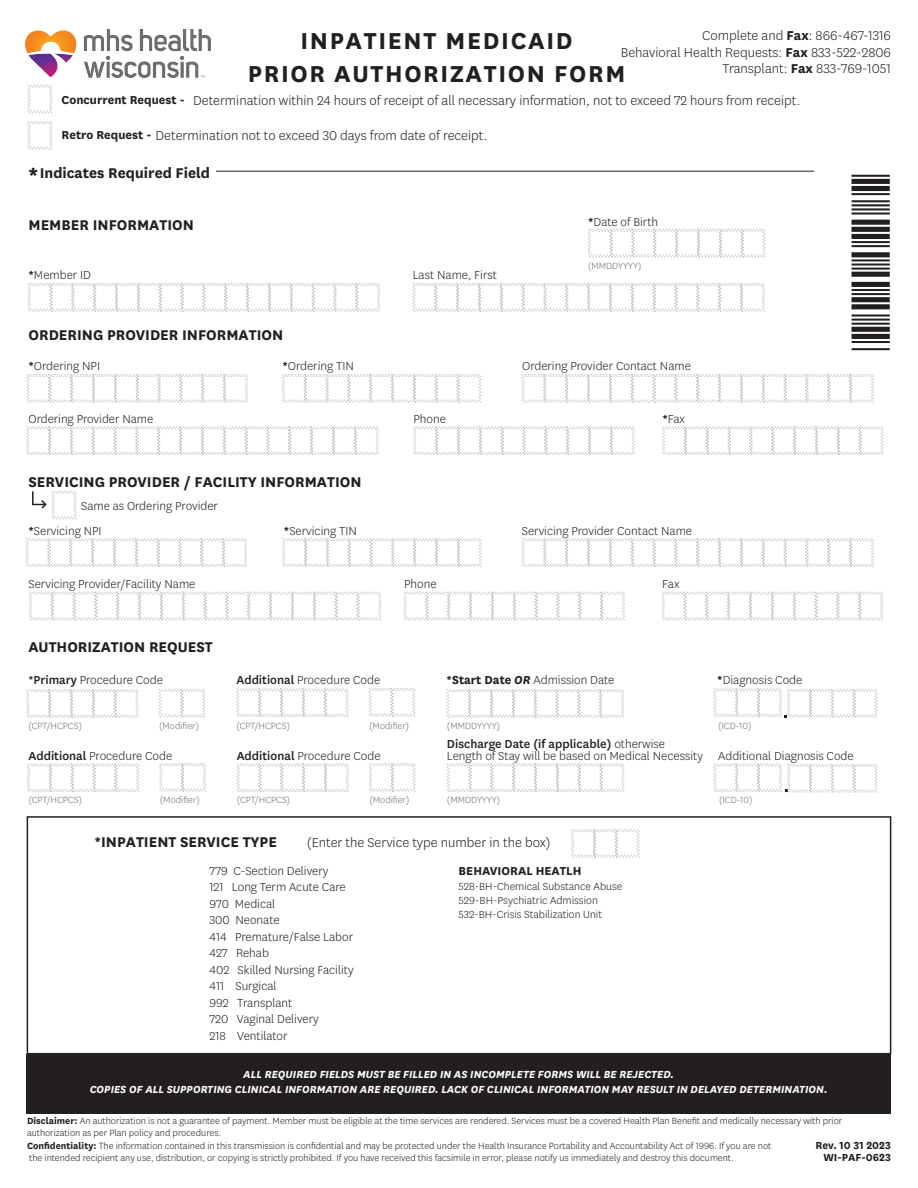
<style>
.page{position:relative;width:918px;height:1188px;background:#fff}
.page>*{position:absolute;margin:0;border:0;box-sizing:border-box;transform-origin:0 0}
.t1{font:700 27px/32.4px "Centene Sans";letter-spacing:.06em;color:#231f20;text-align:center}
.t2{font:700 16.5px "Centene Sans";color:#231f20}
.t3{font:300 15px "Centene Sans";color:#231f20}
.t4{font:300 13.5px/12px "Centene Sans";color:#231f20}
.t5{font:700 13.5px "Centene Sans";color:#231f20}
.t6{font:italic 700 12px "Centene Sans";color:#fff}
.t7{font:300 12px "Centene Sans";color:#231f20}
.t8{font:700 12px "Centene Sans";color:#231f20}
.t9{font:300 10.5px/12px "Centene Sans";color:#231f20}
.t10{font:300 10.5px "Centene Sans";color:#717074}
.s1{font-weight:700}
.s2{font-weight:700;font-size:13.5px}
.s3{font-size:27px}
.s4{font-weight:500}
.s5{font-weight:700;font-style:italic}
</style>
<div class="page">
<img style="left:25px;top:29px;width:186px;height:49px">
<svg style="left:27px;top:121px;width:25px;height:29px"></svg>
<svg style="left:27px;top:84px;width:25px;height:30px"></svg>
<div style="left:27px;top:816px;width:864px;height:238px;border:2px solid #231f20"></div>
<svg style="left:158px;top:689px;width:47px;height:29px"></svg>
<svg style="left:26px;top:689px;width:113px;height:29px"></svg>
<svg style="left:159px;top:763px;width:47px;height:29px"></svg>
<svg style="left:27px;top:763px;width:112px;height:29px"></svg>
<svg style="left:369px;top:688px;width:46px;height:29px"></svg>
<svg style="left:236px;top:688px;width:113px;height:29px"></svg>
<svg style="left:369px;top:763px;width:47px;height:29px"></svg>
<svg style="left:237px;top:763px;width:112px;height:29px"></svg>
<svg style="left:447px;top:763px;width:178px;height:29px"></svg>
<svg style="left:446px;top:689px;width:178px;height:29px"></svg>
<svg style="left:571px;top:829px;width:69px;height:29px"></svg>
<svg style="left:713px;top:688px;width:165px;height:30px"></svg>
<svg style="left:713px;top:763px;width:165px;height:30px"></svg>
<hr style="left:216px;top:171px;width:598px;height:1px;background:#231f20">
<div style="left:26px;top:1054px;width:865px;height:60px;background:#231f20"></div>
<svg style="left:403px;top:591px;width:222px;height:30px"></svg>
<svg style="left:662px;top:591px;width:221px;height:30px"></svg>
<svg style="left:25px;top:538px;width:222px;height:29px"></svg>
<svg style="left:282px;top:538px;width:200px;height:29px"></svg>
<svg style="left:521px;top:538px;width:353px;height:29px"></svg>
<svg style="left:26px;top:374px;width:222px;height:29px"></svg>
<svg style="left:282px;top:374px;width:200px;height:29px"></svg>
<svg style="left:413px;top:426px;width:222px;height:29px"></svg>
<svg style="left:26px;top:426px;width:353px;height:29px"></svg>
<svg style="left:662px;top:426px;width:222px;height:29px"></svg>
<svg style="left:412px;top:283px;width:353px;height:29px"></svg>
<svg style="left:28px;top:283px;width:352px;height:29px"></svg>
<svg style="left:588px;top:229px;width:178px;height:29px"></svg>
<svg style="left:32px;top:491px;width:45px;height:29px"></svg>
<svg style="left:521px;top:374px;width:353px;height:29px"></svg>
<svg style="left:29px;top:591px;width:353px;height:30px"></svg>
<h1 class="t1" style="left:248px;top:23px;width:379px">INPATIENT MEDICAID<br>PRIOR AUTHORIZATION FORM</h1>
<p class="t3" style="left:702px;top:26px;width:190px">Complete and <span class="s1">Fax</span>: 866-467-1316</p>
<p class="t3" style="left:621px;top:43px;width:272px">Behavioral Health Requests: <span class="s1">Fax</span> 833-522-2806</p>
<p class="t3" style="left:722px;top:59px;width:170px">Transplant: <span class="s1">Fax</span> 833-769-1051</p>
<p class="t3" style="left:62px;top:91px;width:740px"><span class="s2">Concurrent Request -</span> Determination within 24 hours of receipt of all necessary information, not to exceed 72 hours from receipt.</p>
<p class="t3" style="left:62px;top:126px;width:427px"><span class="s2">Retro Request -</span> Determination not to exceed 30 days from date of receipt.</p>
<p class="t2" style="left:28px;top:161px;width:184px"><span class="s3">*</span>Indicates Required Field</p>
<h2 class="t2" style="left:29px;top:214px;width:167px">MEMBER INFORMATION</h2>
<p class="t4" style="left:588px;top:216px;width:72px"><span class="s1">*</span>Date of Birth</p>
<p class="t4" style="left:28px;top:269px;width:64px"><span class="s1">*</span>Member ID</p>
<p class="t4" style="left:413px;top:269px;width:86px">Last Name, First</p>
<p class="t10" style="left:588px;top:259px;width:55px">(MMDDYYYY)</p>
<h2 class="t2" style="left:28px;top:323px;width:256px">ORDERING PROVIDER INFORMATION</h2>
<p class="t4" style="left:28px;top:360px;width:73px"><span class="s1">*</span>Ordering NPI</p>
<p class="t4" style="left:282px;top:360px;width:73px"><span class="s1">*</span>Ordering TIN</p>
<p class="t4" style="left:522px;top:360px;width:170px">Ordering Provider Contact Name</p>
<p class="t4" style="left:28px;top:413px;width:126px">Ordering Provider Name</p>
<p class="t4" style="left:414px;top:413px;width:34px">Phone</p>
<p class="t4" style="left:662px;top:413px;width:24px"><span class="s1">*</span>Fax</p>
<h2 class="t2" style="left:28px;top:470px;width:335px">SERVICING PROVIDER / FACILITY INFORMATION</h2>
<p class="t4" style="left:81px;top:500px;width:138px">Same as Ordering Provider</p>
<p class="t4" style="left:28px;top:524px;width:75px"><span class="s1">*</span>Servicing NPI</p>
<p class="t4" style="left:284px;top:524px;width:75px"><span class="s1">*</span>Servicing TIN</p>
<p class="t4" style="left:522px;top:524px;width:172px">Servicing Provider Contact Name</p>
<p class="t4" style="left:28px;top:578px;width:168px">Servicing Provider/Facility Name</p>
<p class="t4" style="left:404px;top:578px;width:34px">Phone</p>
<p class="t4" style="left:662px;top:578px;width:19px">Fax</p>
<h2 class="t2" style="left:28px;top:636px;width:186px">AUTHORIZATION REQUEST</h2>
<p class="t4" style="left:28px;top:674px;width:136px"><span class="s4">*Primary</span> Procedure Code</p>
<p class="t4" style="left:236px;top:674px;width:145px"><span class="s4">Additional</span> Procedure Code</p>
<p class="t4" style="left:447px;top:674px;width:169px"><span class="s1">*Start Date</span> <span class="s5">OR</span> Admission Date</p>
<p class="t4" style="left:717px;top:674px;width:87px"><span class="s1">*</span>Diagnosis Code</p>
<p class="t10" style="left:28px;top:719px;width:55px">(CPT/HCPCS)</p>
<p class="t10" style="left:159px;top:719px;width:41px">(Modifier)</p>
<p class="t10" style="left:236px;top:719px;width:55px">(CPT/HCPCS)</p>
<p class="t10" style="left:369px;top:719px;width:41px">(Modifier)</p>
<p class="t10" style="left:718px;top:719px;width:35px">(ICD-10)</p>
<p class="t10" style="left:447px;top:719px;width:55px">(MMDDYYYY)</p>
<p class="t4" style="left:28px;top:749px;width:145px"><span class="s4">Additional</span> Procedure Code</p>
<p class="t4" style="left:237px;top:749px;width:145px"><span class="s4">Additional</span> Procedure Code</p>
<p class="t4" style="left:447px;top:737px;width:258px"><span class="s4">Discharge Date (if applicable)</span> otherwise<br>Length of Stay will be based on Medical Necessity</p>
<p class="t4" style="left:718px;top:749px;width:137px">Additional Diagnosis Code</p>
<p class="t10" style="left:28px;top:793px;width:55px">(CPT/HCPCS)</p>
<p class="t10" style="left:160px;top:793px;width:41px">(Modifier)</p>
<p class="t10" style="left:237px;top:793px;width:55px">(CPT/HCPCS)</p>
<p class="t10" style="left:370px;top:793px;width:41px">(Modifier)</p>
<p class="t10" style="left:447px;top:793px;width:55px">(MMDDYYYY)</p>
<p class="t10" style="left:719px;top:793px;width:35px">(ICD-10)</p>
<h2 class="t2" style="left:94px;top:831px;width:184px">*INPATIENT SERVICE TYPE</h2>
<p class="t3" style="left:307px;top:833px;width:245px">(Enter the Service type number in the box)</p>
<p class="t4" style="left:209px;top:864px;width:120px">779 C-Section Delivery</p>
<p class="t4" style="left:209px;top:881px;width:138px">121 Long Term Acute Care</p>
<p class="t4" style="left:209px;top:897px;width:67px">970 Medical</p>
<p class="t4" style="left:209px;top:914px;width:72px">300 Neonate</p>
<p class="t4" style="left:209px;top:930px;width:145px">414 Premature/False Labor</p>
<p class="t4" style="left:209px;top:947px;width:61px">427 Rehab</p>
<p class="t4" style="left:209px;top:963px;width:146px">402 Skilled Nursing Facility</p>
<p class="t4" style="left:209px;top:980px;width:69px">411 Surgical</p>
<p class="t4" style="left:209px;top:996px;width:84px">992 Transplant</p>
<p class="t4" style="left:209px;top:1013px;width:111px">720 Vaginal Delivery</p>
<p class="t4" style="left:209px;top:1029px;width:80px">218 Ventilator</p>
<h3 class="t5" style="left:459px;top:862px;width:124px">BEHAVIORAL HEATLH</h3>
<p class="t7" style="left:459px;top:879px;width:165px">528-BH-Chemical Substance Abuse</p>
<p class="t7" style="left:459px;top:893px;width:141px">529-BH-Psychiatric Admission</p>
<p class="t7" style="left:459px;top:907px;width:145px">532-BH-Crisis Stabilization Unit</p>
<p class="t6" style="left:243px;top:1066px;width:432px">ALL REQUIRED FIELDS MUST BE FILLED IN AS INCOMPLETE FORMS WILL BE REJECTED.</p>
<p class="t6" style="left:90px;top:1081px;width:739px">COPIES OF ALL SUPPORTING CLINICAL INFORMATION ARE REQUIRED. LACK OF CLINICAL INFORMATION MAY RESULT IN DELAYED DETERMINATION.</p>
<p class="t9" style="left:27px;top:1114px;width:817px"><span class="s1">Disclaimer:</span> An authorization is not a guarantee of payment. Member must be eligible at the time services are rendered. Services must be a covered Health Plan Benefit and medically necessary with prior authorization as per Plan policy and procedures.</p>
<p class="t9" style="left:27px;top:1140px;width:746px"><span class="s1">Confidentiality:</span> The information contained in this transmission is confidential and may be protected under the Health Insurance Portability and Accountability Act of 1996. If you are not the intended recipient any use, distribution, or copying is strictly prohibited. If you have received this facsimile in error, please notify us immediately and destroy this document.</p>
<p class="t8" style="left:815px;top:1137px;width:77px">Rev. 10 31 2023</p>
<p class="t8" style="left:823px;top:1149px;width:69px">WI-PAF-0623</p>
</div>
